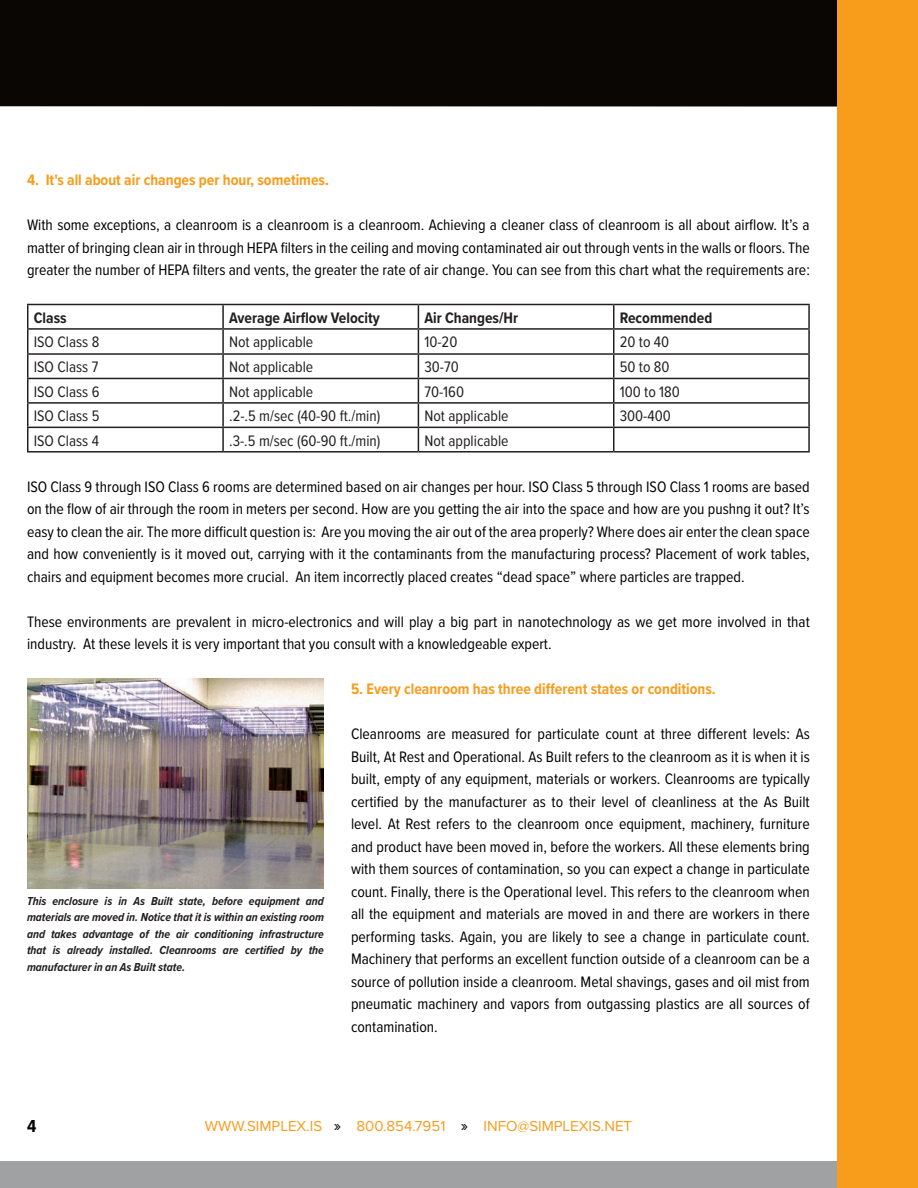
<style>
.page{position:relative;width:918px;height:1188px;background:#fff}
.page>*{position:absolute;margin:0;border:0;box-sizing:border-box;transform-origin:0 0}
.t1{font:700 18px "Proxima Nova Cond";color:#000}
.t2{font:15.75px/22.5px "Proxima Nova Cond";color:#000;text-align:justify}
.t3{font:15.75px "Proxima Nova Cond";color:#231f20}
.t4{font:700 15.75px "Proxima Nova Cond";color:#f89c1c}
.t5{font:700 15.75px "Proxima Nova Cond";color:#231f20}
.t6{font:15px "Proxima Nova";color:#f89c1c}
.t7{font:italic 700 12px/16.5px "Proxima Nova Cond";color:#231f20;text-align:justify}
.s1{font-size:16.5px;color:#000}
</style>
<div class="page">
<div style="left:0;top:0;width:837px;height:107px;background:#0a0604"></div>
<div style="left:0;top:1161px;width:918px;height:27px;background:#a0a1a2"></div>
<div style="left:837px;top:0;width:81px;height:1188px;background:#f89c1c"></div>
<hr style="left:27px;top:304px;width:196px;height:1px;background:#231f20">
<hr style="left:223px;top:304px;width:195px;height:1px;background:#231f20">
<hr style="left:222px;top:305px;width:2px;height:23px;background:#231f20">
<hr style="left:418px;top:304px;width:196px;height:1px;background:#231f20">
<hr style="left:614px;top:304px;width:196px;height:1px;background:#231f20">
<hr style="left:808px;top:305px;width:2px;height:23px;background:#231f20">
<hr style="left:27px;top:328px;width:196px;height:2px;background:#231f20">
<hr style="left:223px;top:328px;width:195px;height:2px;background:#231f20">
<hr style="left:222px;top:330px;width:2px;height:23px;background:#231f20">
<hr style="left:418px;top:328px;width:196px;height:2px;background:#231f20">
<hr style="left:614px;top:328px;width:196px;height:2px;background:#231f20">
<hr style="left:808px;top:330px;width:2px;height:23px;background:#231f20">
<hr style="left:27px;top:353px;width:196px;height:2px;background:#231f20">
<hr style="left:223px;top:353px;width:195px;height:2px;background:#231f20">
<hr style="left:222px;top:355px;width:2px;height:23px;background:#231f20">
<hr style="left:418px;top:353px;width:196px;height:2px;background:#231f20">
<hr style="left:614px;top:353px;width:196px;height:2px;background:#231f20">
<hr style="left:808px;top:355px;width:2px;height:23px;background:#231f20">
<hr style="left:27px;top:378px;width:196px;height:1px;background:#231f20">
<hr style="left:223px;top:378px;width:195px;height:1px;background:#231f20">
<hr style="left:222px;top:379px;width:2px;height:23px;background:#231f20">
<hr style="left:418px;top:378px;width:196px;height:1px;background:#231f20">
<hr style="left:614px;top:378px;width:196px;height:1px;background:#231f20">
<hr style="left:808px;top:379px;width:2px;height:23px;background:#231f20">
<hr style="left:27px;top:402px;width:196px;height:2px;background:#231f20">
<hr style="left:223px;top:402px;width:195px;height:2px;background:#231f20">
<hr style="left:222px;top:404px;width:2px;height:23px;background:#231f20">
<hr style="left:418px;top:402px;width:196px;height:2px;background:#231f20">
<hr style="left:614px;top:402px;width:196px;height:2px;background:#231f20">
<hr style="left:808px;top:404px;width:2px;height:23px;background:#231f20">
<hr style="left:27px;top:427px;width:196px;height:1px;background:#231f20">
<svg style="left:27px;top:305px;width:1px;height:146px"></svg>
<hr style="left:223px;top:427px;width:195px;height:1px;background:#231f20">
<hr style="left:222px;top:428px;width:2px;height:23px;background:#231f20">
<hr style="left:418px;top:427px;width:196px;height:1px;background:#231f20">
<svg style="left:418px;top:305px;width:1px;height:146px"></svg>
<hr style="left:614px;top:427px;width:196px;height:1px;background:#231f20">
<svg style="left:613px;top:305px;width:1px;height:146px"></svg>
<hr style="left:808px;top:428px;width:2px;height:23px;background:#231f20">
<hr style="left:27px;top:451px;width:196px;height:2px;background:#231f20">
<hr style="left:223px;top:451px;width:195px;height:2px;background:#231f20">
<hr style="left:418px;top:451px;width:196px;height:2px;background:#231f20">
<hr style="left:614px;top:451px;width:196px;height:2px;background:#231f20">
<img style="left:27px;top:678px;width:297px;height:210px">
<p class="t4" style="left:27px;top:168px;width:304px">4. It's all about air changes per hour, sometimes.</p>
<p class="t2" style="left:27px;top:213px;width:784px">With some exceptions, a cleanroom is a cleanroom is a cleanroom. Achieving a cleaner class of cleanroom is all about airflow. It’s a matter of bringing clean air in through HEPA filters in the ceiling and moving contaminated air out through vents in the walls or floors. The greater the number of HEPA filters and vents, the greater the rate of air change. You can see from this chart what the requirements are:</p>
<p class="t5" style="left:34px;top:306px;width:34px">Class</p>
<p class="t5" style="left:229px;top:306px;width:152px">Average Airflow Velocity</p>
<p class="t5" style="left:424px;top:306px;width:95px">Air Changes/Hr</p>
<p class="t5" style="left:620px;top:306px;width:94px">Recommended</p>
<p class="t3" style="left:34px;top:331px;width:67px">ISO Class 8</p>
<p class="t3" style="left:229px;top:331px;width:86px">Not applicable</p>
<p class="t3" style="left:424px;top:331px;width:34px">10-20</p>
<p class="t3" style="left:620px;top:331px;width:51px">20 to 40</p>
<p class="t3" style="left:34px;top:356px;width:66px">ISO Class 7</p>
<p class="t3" style="left:229px;top:356px;width:86px">Not applicable</p>
<p class="t3" style="left:424px;top:356px;width:36px">30-70</p>
<p class="t3" style="left:620px;top:356px;width:51px">50 to 80</p>
<p class="t3" style="left:34px;top:380px;width:67px">ISO Class 6</p>
<p class="t3" style="left:229px;top:380px;width:86px">Not applicable</p>
<p class="t3" style="left:424px;top:380px;width:41px">70-160</p>
<p class="t3" style="left:620px;top:380px;width:62px">100 to 180</p>
<p class="t3" style="left:34px;top:405px;width:67px">ISO Class 5</p>
<p class="t3" style="left:229px;top:405px;width:153px">.2-.5 m/sec (40-90 ft./min)</p>
<p class="t3" style="left:424px;top:405px;width:86px">Not applicable</p>
<p class="t3" style="left:620px;top:405px;width:53px">300-400</p>
<p class="t3" style="left:34px;top:429px;width:67px">ISO Class 4</p>
<p class="t3" style="left:229px;top:429px;width:153px">.3-.5 m/sec (60-90 ft./min)</p>
<p class="t3" style="left:424px;top:429px;width:86px">Not applicable</p>
<p class="t2" style="left:27px;top:474px;width:784px">ISO Class 9 through ISO Class 6 rooms are determined based on air changes per hour. ISO Class 5 through ISO Class 1 rooms are based on the flow of air through the room in meters per second. How are you getting the air into the space and how are you pushng it out? It’s easy to clean the air. The more difficult question is: Are you moving the air out of the area properly? Where does air enter the clean space and how conveniently is it moved out, carrying with it the contaminants from the manufacturing process? Placement of work tables, chairs and equipment becomes more crucial. An item incorrectly placed creates “dead space” where particles are trapped.</p>
<p class="t2" style="left:27px;top:609px;width:784px">These environments are prevalent in micro-electronics and will play a big part in nanotechnology as we get more involved in that industry. At these levels it is very important that you consult with a knowledgeable expert.</p>
<p class="t4" style="left:351px;top:677px;width:366px">5. Every cleanroom has three different states or conditions.</p>
<p class="t2" style="left:351px;top:722px;width:460px">Cleanrooms are measured for particulate count at three different levels: As Built, At Rest and Operational. As Built refers to the cleanroom as it is when it is built, empty of any equipment, materials or workers. Cleanrooms are typically certified by the manufacturer as to their level of cleanliness at the As Built level. At Rest refers to the cleanroom once equipment, machinery, furniture and product have been moved in, before the workers. All these elements bring with them sources of contamination, so you can expect a change in particulate count. Finally, there is the Operational level. This refers to the cleanroom when all the equipment and materials are moved in and there are workers in there performing tasks. Again, you are likely to see a change in particulate count.<br>Machinery that performs an excellent function outside of a cleanroom can be a source of pollution inside a cleanroom. Metal shavings, gases and oil mist from pneumatic machinery and vapors from outgassing plastics are all sources of contamination.</p>
<p class="t7" style="left:27px;top:892px;width:299px">This enclosure is in As Built state, before equipment and materials are moved in. Notice that it is within an existing room and takes advantage of the air conditioning infrastructure that is already installed. Cleanrooms are certified by the manufacturer in an As Built state.</p>
<p class="t1" style="left:27px;top:1113px;width:11px">4</p>
<p class="t6" style="left:205px;top:1117px;width:429px">WWW.SIMPLEX.IS <span class="s1">»</span> 800.854.7951 <span class="s1">»</span> INFO@SIMPLEXIS.NET</p>
</div>
